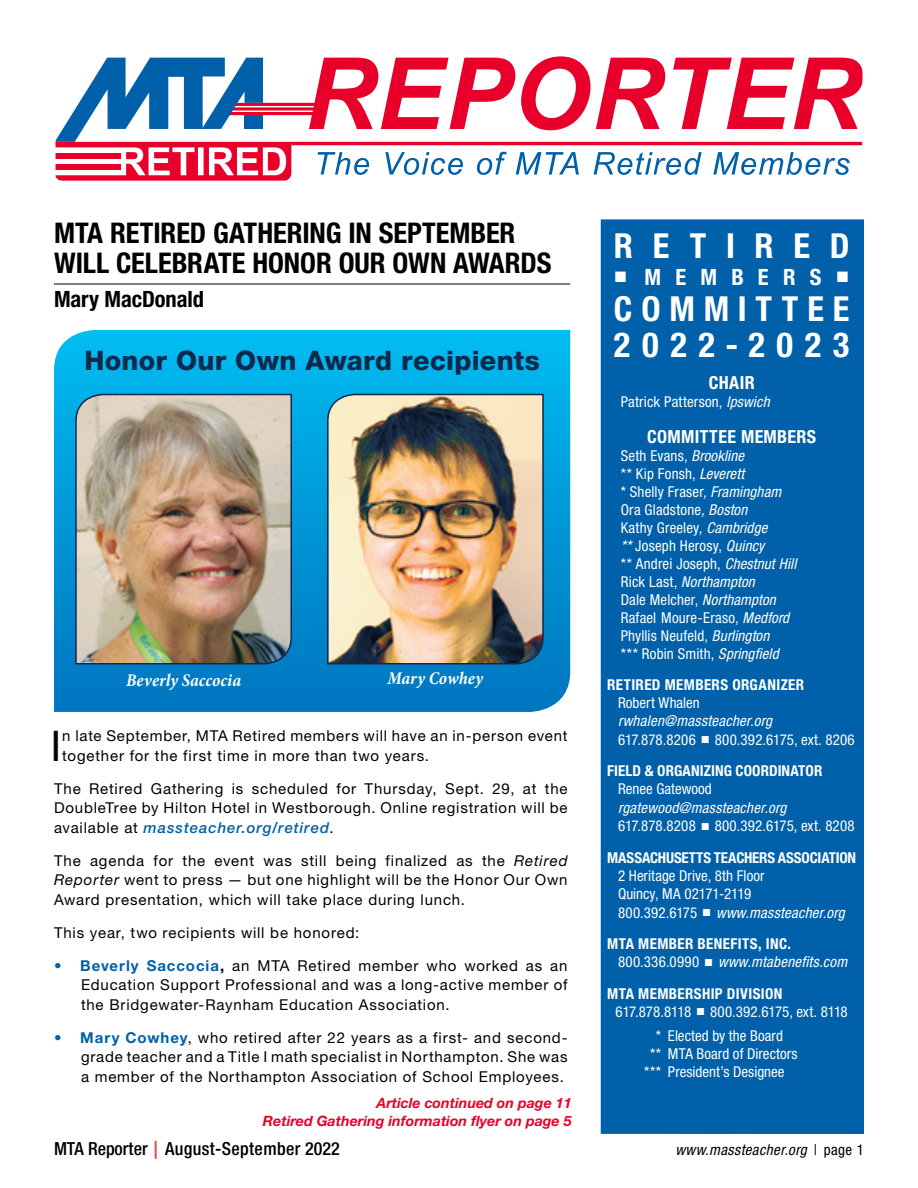
<style>
.page{position:relative;width:918px;height:1188px;background:#fff}
.page>*{position:absolute;margin:0;border:0;box-sizing:border-box;transform-origin:0 0}
.t1{font:42.3px "Helvetica Neue";color:#000}
.t2{font:700 condensed 34.5px/36px "Helvetica Neue";letter-spacing:.27em;color:#fff}
.t3{font:700 condensed 34.5px "Helvetica Neue";letter-spacing:.57em;color:#fff}
.t4{font:700 condensed 28.5px/30px "Helvetica Neue";letter-spacing:-.005em;color:#000}
.t5{font:800 27px "Helvetica Neue";letter-spacing:.01em;color:#10284c}
.t6{font:700 condensed 22.5px "Helvetica Neue";letter-spacing:-.005em;color:#000}
.t7{font:700 condensed 22.5px "Helvetica Neue";letter-spacing:.635em;color:#fff}
.t8{font:500 condensed 18px "Helvetica Neue";letter-spacing:.02em;color:#000}
.t9{font:italic 700 condensed 18px "Minion Pro";letter-spacing:.005em;color:#fff}
.t10{font:700 condensed 18px "Helvetica Neue";letter-spacing:.02em;color:#fff}
.t11{font:15px/19.5px "Helvetica Neue";letter-spacing:.055em;color:#000;text-align:justify}
.t12{font:condensed 15px/18px "Helvetica Neue";letter-spacing:.005em;color:#fff}
.t13{font:700 condensed 15px/18px "Helvetica Neue";letter-spacing:.01em;color:#fff}
.t14{font:700 condensed 15px "Helvetica Neue";letter-spacing:-.01em;color:#fff}
.t15{font:italic condensed 15px "Helvetica Neue";letter-spacing:.03em;color:#000}
.t16{font:italic 700 14.25px/17.2px "Helvetica Neue";color:#e8002a;text-align:right}
.s1{font-weight:500;font-style:italic;color:#0060a9}
.s2{font-style:italic}
.s3{font-weight:700;color:#0060a9}
.s4{font-weight:700}
.s5{font-family:"Century Gothic";font-weight:400;font-stretch:normal}
.s6{font-family:"Century Gothic";font-stretch:normal}
.s7{font-weight:400}
.s8{font-weight:400;font-style:italic}
.s9{font-stretch:normal;color:#ef3d42}
.s10{font-style:normal}
</style>
<div class="page">
<svg style="left:57px;top:57px;width:804px;height:122px"></svg>
<hr style="left:291px;top:142px;width:571px;height:3px;background:#e8002a">
<div style="left:54px;top:54px;width:810px;height:128px;border:2px solid #fff"></div>
<hr style="left:54px;top:284px;width:516px;height:1px;background:#000">
<div style="left:601px;top:219px;width:263px;height:915px;background:#0060a9"></div>
<svg style="left:54px;top:330px;width:516px;height:382px;background:#029cd9"></svg>
<img style="left:74px;top:393px;width:219px;height:272px">
<img style="left:326px;top:393px;width:218px;height:272px">
<h3 class="t4" style="left:54px;top:218px;width:499px">MTA RETIRED GATHERING IN SEPTEMBER<br>WILL CELEBRATE HONOR OUR OWN AWARDS</h3>
<h3 class="t6" style="left:54px;top:286px;width:151px">Mary MacDonald</h3>
<h3 class="t5" style="left:84px;top:344px;width:457px">Honor Our Own Award recipients</h3>
<p class="t9" style="left:126px;top:668px;width:117px">Beverly Saccocia</p>
<p class="t9" style="left:387px;top:666px;width:97px">Mary Cowhey</p>
<h1 class="t1" style="left:51px;top:720px;width:12px">I</h1>
<p class="t11" style="left:62px;top:726px;width:507px">n late September, MTA Retired members will have an in-person event together for the first time in more than two years.</p>
<p class="t11" style="left:54px;top:778px;width:515px">The Retired Gathering is scheduled for Thursday, Sept. 29, at the DoubleTree by Hilton Hotel in Westborough. Online registration will be available at <span class="s1">massteacher.org/retired</span>.</p>
<p class="t11" style="left:54px;top:850px;width:515px">The agenda for the event was still being finalized as the <span class="s2">Retired Reporter</span> went to press — but one highlight will be the Honor Our Own Award presentation, which will take place during lunch.</p>
<p class="t11" style="left:54px;top:922px;width:307px">This year, two recipients will be honored:</p>
<p class="t11" style="left:81px;top:955px;width:488px;text-indent:-27px"><span class="s3">• Beverly Saccocia</span><span class="s4">,</span> an MTA Retired member who worked as an Education Support Professional and was a long-active member of the Bridgewater-Raynham Education Association.</p>
<p class="t11" style="left:81px;top:1027px;width:488px;text-indent:-27px"><span class="s3">• Mary Cowhey</span>, who retired after 22 years as a first- and second&shy;grade teacher and a Title I math specialist in Northampton. She was a member of the Northampton Association of School Employees.</p>
<p class="t16" style="left:263px;top:1094px;width:310px">Article continued on page 11<br>Retired Gathering information flyer on page 5</p>
<h2 class="t3" style="left:614px;top:225px;width:237px">RETIRED</h2>
<h3 class="t7" style="left:614px;top:263px;width:237px"><span class="s5">■</span> MEMBERS<span class="s5">■</span></h3>
<h2 class="t2" style="left:614px;top:290px;width:237px">COMMITTEE<br>2022-2023</h2>
<p class="t10" style="left:709px;top:372px;width:47px">CHAIR</p>
<p class="t12" style="left:621px;top:393px;width:150px">Patrick Patterson, <span class="s2">Ipswich</span></p>
<p class="t10" style="left:647px;top:425px;width:170px">COMMITTEE MEMBERS</p>
<p class="t12" style="left:621px;top:446px;width:177px">Seth Evans, <span class="s2">Brookline<br></span>** Kip Fonsh, <span class="s2">Leverett<br></span>* Shelly Fraser<span class="s2">, Framingham<br></span>Ora Gladstone<span class="s2">, Boston<br></span>Kathy Greeley<span class="s2">, Cambridge<br>**</span> Joseph Herosy, <span class="s2">Quincy<br></span>** Andrei Joseph, <span class="s2">Chestnut Hill<br></span>Rick Last, <span class="s2">Northampton<br></span>Dale Melcher, <span class="s2">Northampton<br></span>Rafael Moure-Eraso, <span class="s2">Medford<br></span>Phyllis Neufeld, <span class="s2">Burlington<br></span>*** Robin Smith, <span class="s2">Springfield</span></p>
<p class="t13" style="left:607px;top:675px;width:199px">RETIRED MEMBERS ORGANIZER</p>
<p class="t12" style="left:618px;top:694px;width:83px">Robert Whalen</p>
<p class="t12" style="left:618px;top:711px;width:238px;line-height:18.6px"><span class="s2">rwhalen@massteacher.org<br></span>617.878.8206 <span class="s6">■</span> 800.392.6175, ext. 8206</p>
<p class="t13" style="left:607px;top:762px;width:217px">FIELD &amp; ORGANIZING COORDINATOR</p>
<p class="t12" style="left:618px;top:780px;width:95px">Renee Gatewood</p>
<p class="t12" style="left:618px;top:798px;width:238px;line-height:18.6px"><span class="s2">rgatewood@massteacher.org<br></span>617.878.8208 <span class="s6">■</span> 800.392.6175, ext. 8208</p>
<p class="t14" style="left:607px;top:848px;width:251px">MASSACHUSETTS TEACHERS ASSOCIATION</p>
<p class="t12" style="left:618px;top:866px;width:228px;line-height:18.6px">2 Heritage Drive, 8th Floor<br>Quincy, MA 02171-2119<br>800.392.6175 <span class="s6">■</span> <span class="s2">www.massteacher.org</span></p>
<p class="t13" style="left:618px;top:935px;width:231px;text-indent:-11px">MTA MEMBER BENEFITS, INC.<br><span class="s7">800.336.0990</span> <span class="s5">■</span> <span class="s8">www.mtabenefits.com</span></p>
<p class="t12" style="left:616px;top:984px;width:234px;text-indent:-8px"><span class="s4">MTA MEMBERSHIP DIVISION<br></span>617.878.8118 <span class="s6">■</span> 800.392.6175, ext. 8118</p>
<p class="t12" style="left:656px;top:1027px;width:129px">* Elected by the Board</p>
<p class="t12" style="left:650px;top:1045px;width:149px">** MTA Board of Directors</p>
<p class="t12" style="left:644px;top:1063px;width:142px">*** President’s Designee</p>
<p class="t8" style="left:54px;top:1138px;width:287px">MTA Reporter <span class="s9">|</span> August-September 2022</p>
<p class="t15" style="left:676px;top:1141px;width:190px">www.massteacher.org <span class="s10">| page 1</span></p>
</div>
